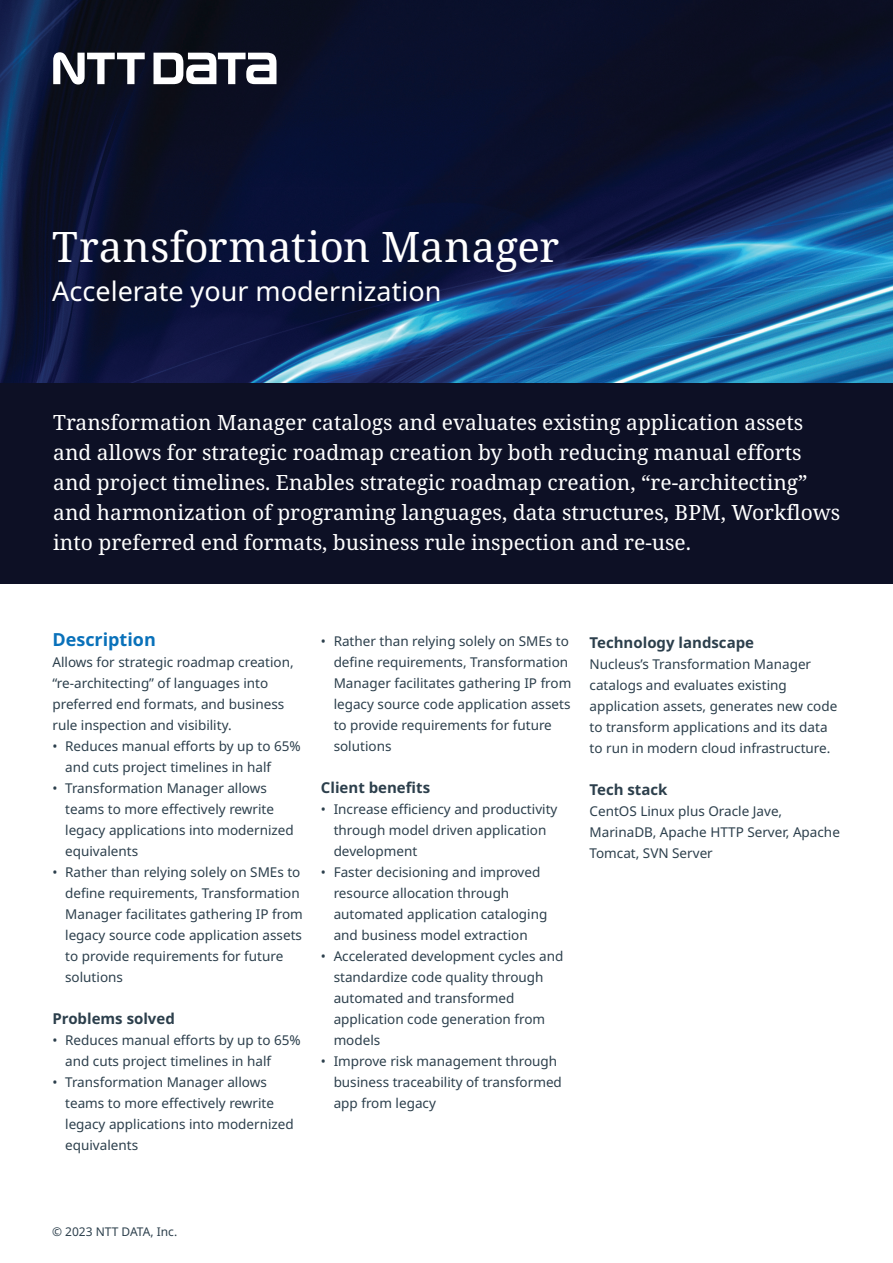
<style>
.page{position:relative;width:893px;height:1263px;background:#fff}
.page>*{position:absolute;margin:0;border:0;box-sizing:border-box;transform-origin:0 0}
.t1{font:42px "Noto Serif";color:#fff}
.t2{font:27px "Noto Sans";color:#fff}
.t3{font:21px/30px "Noto Serif";color:#fff}
.t4{font:700 18px "Noto Sans";color:#0971ba}
.t5{font:700 15px "Noto Sans";color:#2c3f4c}
.t6{font:13.5px/21px "Noto Sans";color:#2c3f4c}
.t7{font:12px "Noto Sans";color:#2c3f4c}
</style>
<div class="page">
<img style="left:0;top:0;width:893px;height:383px">
<div style="left:0;top:383px;width:893px;height:200px;background:#0d1025"></div>
<svg style="left:154px;top:53px;width:122px;height:31px"></svg>
<svg style="left:53px;top:52px;width:92px;height:33px"></svg>
<h1 class="t1" style="left:52px;top:218px;width:509px">Transformation Manager</h1>
<h2 class="t2" style="left:52px;top:276px;width:391px">Accelerate your modernization</h2>
<p class="t3" style="left:53px;top:408px;width:789px">Transformation Manager catalogs and evaluates existing application assets and allows for strategic roadmap creation by both reducing manual efforts and project timelines. Enables strategic roadmap creation, “re-architecting” and harmonization of programing languages, data structures, BPM, Workflows into preferred end formats, business rule inspection and re-use.</p>
<h3 class="t4" style="left:52px;top:630px;width:105px">Description</h3>
<p class="t6" style="left:52px;top:652px;width:243px">Allows for strategic roadmap creation, “re-architecting” of languages into preferred end formats, and business rule inspection and visibility.</p>
<p class="t6" style="left:65px;top:736px;width:237px;text-indent:-13px">• Reduces manual efforts by up to 65% and cuts project timelines in half</p>
<p class="t6" style="left:65px;top:778px;width:230px;text-indent:-13px">• Transformation Manager allows teams to more effectively rewrite legacy applications into modernized equivalents</p>
<p class="t6" style="left:65px;top:862px;width:239px;text-indent:-13px">• Rather than relying solely on SMEs to define requirements, Transformation Manager facilitates gathering IP from legacy source code application assets to provide requirements for future solutions</p>
<p class="t5" style="left:52px;top:1010px;width:124px">Problems solved</p>
<p class="t6" style="left:65px;top:1030px;width:237px;text-indent:-13px">• Reduces manual efforts by up to 65% and cuts project timelines in half</p>
<p class="t6" style="left:65px;top:1072px;width:230px;text-indent:-13px">• Transformation Manager allows teams to more effectively rewrite legacy applications into modernized equivalents</p>
<p class="t6" style="left:334px;top:631px;width:239px;text-indent:-13px">• Rather than relying solely on SMEs to define requirements, Transformation Manager facilitates gathering IP from legacy source code application assets to provide requirements for future solutions</p>
<p class="t5" style="left:321px;top:779px;width:111px">Client benefits</p>
<p class="t6" style="left:334px;top:799px;width:225px;text-indent:-13px">• Increase efficiency and productivity through model driven application development</p>
<p class="t6" style="left:334px;top:862px;width:215px;text-indent:-13px">• Faster decisioning and improved resource allocation through automated application cataloging and business model extraction</p>
<p class="t6" style="left:334px;top:946px;width:231px;text-indent:-13px">• Accelerated development cycles and standardize code quality through automated and transformed application code generation from models</p>
<p class="t6" style="left:334px;top:1051px;width:230px;text-indent:-13px">• Improve risk management through business traceability of transformed app from legacy</p>
<p class="t5" style="left:589px;top:634px;width:166px">Technology landscape</p>
<p class="t6" style="left:589px;top:653px;width:249px">Nucleus’s Transformation Manager catalogs and evaluates existing application assets, generates new code to transform applications and its data to run in modern cloud infrastructure.</p>
<p class="t5" style="left:589px;top:781px;width:79px">Tech stack</p>
<p class="t6" style="left:589px;top:800px;width:252px">CentOS Linux plus Oracle Jave,<br>MarinaDB, Apache HTTP Server, Apache<br>Tomcat, SVN Server</p>
<p class="t7" style="left:52px;top:1225px;width:127px">© 2023 NTT DATA, Inc.</p>
</div>
